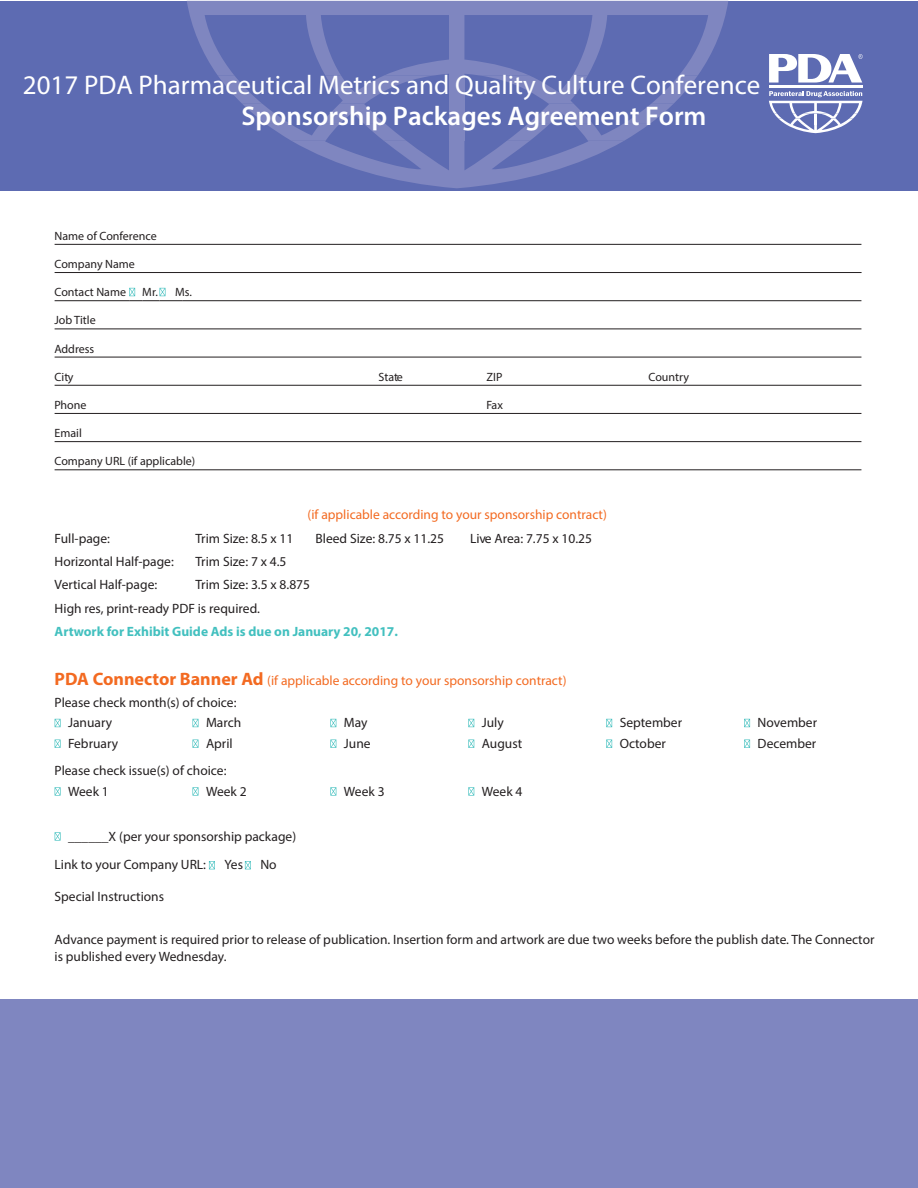
<style>
.page{position:relative;width:918px;height:1188px;background:#fff}
.page>*{position:absolute;margin:0;border:0;box-sizing:border-box;transform-origin:0 0}
.t1{font:27px "Myriad Pro";color:#fff}
.t2{font:600 27px "Myriad Pro";color:#fff}
.t3{font:300 13.5px/20.7px "Myriad Pro";color:#231f20}
.t4{font:13.5px/28.8px "Myriad Pro";color:#231f20}
.t5{font:13.5px/21.6px "Myriad Pro";color:#f36a21}
.t6{font:700 13.5px "Myriad Pro";color:#42c0bf}
.t7{font:300 12px "Myriad Pro";color:#231f20}
.s1{font-weight:700;font-size:18px}
.s2{color:#231f20}
</style>
<div class="page">
<hr style="left:55px;top:244px;width:806px;height:1px;background:#231f20">
<hr style="left:55px;top:272px;width:807px;height:1px;background:#231f20">
<hr style="left:55px;top:300px;width:74px;height:1px;background:#231f20">
<hr style="left:182px;top:300px;width:679px;height:1px;background:#231f20">
<hr style="left:55px;top:329px;width:806px;height:1px;background:#231f20">
<hr style="left:55px;top:357px;width:806px;height:1px;background:#231f20">
<hr style="left:55px;top:385px;width:806px;height:1px;background:#231f20">
<hr style="left:55px;top:413px;width:806px;height:1px;background:#231f20">
<hr style="left:55px;top:441px;width:806px;height:1px;background:#231f20">
<hr style="left:55px;top:470px;width:806px;height:1px;background:#231f20">
<svg style="left:129px;top:288px;width:53px;height:13px"></svg>
<svg style="left:55px;top:719px;width:6px;height:8px"></svg>
<svg style="left:55px;top:740px;width:6px;height:8px"></svg>
<svg style="left:193px;top:719px;width:5px;height:8px"></svg>
<svg style="left:193px;top:740px;width:5px;height:8px"></svg>
<svg style="left:330px;top:719px;width:6px;height:8px"></svg>
<svg style="left:330px;top:740px;width:6px;height:8px"></svg>
<svg style="left:468px;top:719px;width:6px;height:8px"></svg>
<svg style="left:468px;top:740px;width:6px;height:8px"></svg>
<svg style="left:606px;top:719px;width:6px;height:8px"></svg>
<svg style="left:606px;top:740px;width:6px;height:8px"></svg>
<svg style="left:744px;top:719px;width:6px;height:8px"></svg>
<svg style="left:744px;top:740px;width:6px;height:8px"></svg>
<svg style="left:55px;top:787px;width:6px;height:9px"></svg>
<svg style="left:193px;top:787px;width:5px;height:9px"></svg>
<svg style="left:330px;top:787px;width:6px;height:9px"></svg>
<svg style="left:468px;top:787px;width:6px;height:9px"></svg>
<svg style="left:55px;top:832px;width:6px;height:9px"></svg>
<svg style="left:209px;top:861px;width:6px;height:8px"></svg>
<svg style="left:245px;top:861px;width:6px;height:8px"></svg>
<div style="left:0;top:1px;width:918px;height:189px;background:#5d6bb2"></div>
<svg style="left:187px;top:1px;width:541px;height:187px"></svg>
<hr style="left:769px;top:85px;width:94px;height:2px;background:#fff">
<svg style="left:769px;top:91px;width:94px;height:42px"></svg>
<svg style="left:769px;top:54px;width:94px;height:29px"></svg>
<div style="left:0;top:999px;width:918px;height:189px;background:#7f86c0"></div>
<h1 class="t1" style="left:23px;top:68px;width:739px">2017 PDA Pharmaceutical Metrics and Quality Culture Conference</h1>
<h1 class="t2" style="left:241px;top:99px;width:467px">Sponsorship Packages Agreement Form</h1>
<p class="t7" style="left:55px;top:228px;width:104px">Name of Conference</p>
<p class="t7" style="left:55px;top:257px;width:82px">Company Name</p>
<p class="t7" style="left:55px;top:285px;width:73px">Contact Name</p>
<p class="t7" style="left:142px;top:285px;width:51px">Mr. Ms.</p>
<p class="t7" style="left:55px;top:313px;width:43px">Job Title</p>
<p class="t7" style="left:55px;top:341px;width:41px">Address</p>
<p class="t7" style="left:55px;top:369px;width:20px">City</p>
<p class="t7" style="left:379px;top:369px;width:26px">State</p>
<p class="t7" style="left:487px;top:369px;width:17px">ZIP</p>
<p class="t7" style="left:649px;top:369px;width:42px">Country</p>
<p class="t7" style="left:55px;top:398px;width:33px">Phone</p>
<p class="t7" style="left:487px;top:398px;width:18px">Fax</p>
<p class="t7" style="left:55px;top:426px;width:29px">Email</p>
<p class="t7" style="left:55px;top:454px;width:142px">Company URL (if applicable)</p>
<p class="t5" style="left:308px;top:504px;width:301px">(if applicable according to your sponsorship contract)</p>
<p class="t4" style="left:55px;top:524px;width:57px">Full-page:</p>
<p class="t3" style="left:196px;top:528px;width:99px">Trim Size: 8.5 x 11</p>
<p class="t3" style="left:316px;top:528px;width:130px">Bleed Size: 8.75 x 11.25</p>
<p class="t3" style="left:470px;top:528px;width:124px">Live Area: 7.75 x 10.25</p>
<p class="t4" style="left:55px;top:547px;width:121px">Horizontal Half-page:</p>
<p class="t3" style="left:196px;top:551px;width:92px">Trim Size: 7 x 4.5</p>
<p class="t4" style="left:55px;top:570px;width:104px">Vertical Half-page:</p>
<p class="t3" style="left:196px;top:574px;width:116px">Trim Size: 3.5 x 8.875</p>
<p class="t4" style="left:55px;top:594px;width:207px">High res, print-ready PDF is required.</p>
<p class="t6" style="left:55px;top:623px;width:345px">Artwork for Exhibit Guide Ads is due on January 20, 2017.</p>
<p class="t5" style="left:55px;top:669px;width:513px"><span class="s1">PDA Connector Banner Ad</span> (if applicable according to your sponsorship contract)<br><span class="s2">Please check month(s) of choice:</span></p>
<p class="t3" style="left:68px;top:712px;width:52px">January<br>February</p>
<p class="t3" style="left:206px;top:712px;width:37px">March<br>April</p>
<p class="t3" style="left:344px;top:712px;width:28px">May<br>June</p>
<p class="t3" style="left:482px;top:712px;width:42px">July<br>August</p>
<p class="t3" style="left:620px;top:712px;width:64px">September<br>October</p>
<p class="t3" style="left:758px;top:712px;width:61px">November<br>December</p>
<p class="t4" style="left:55px;top:756px;width:173px">Please check issue(s) of choice:</p>
<p class="t3" style="left:68px;top:781px;width:42px">Week 1</p>
<p class="t3" style="left:206px;top:781px;width:42px">Week 2</p>
<p class="t3" style="left:344px;top:781px;width:42px">Week 3</p>
<p class="t3" style="left:482px;top:781px;width:42px">Week 4</p>
<p class="t4" style="left:55px;top:821px;width:243px;text-indent:14px">______X (per your sponsorship package)<br>Link to your Company URL:</p>
<p class="t3" style="left:224px;top:854px;width:20px">Yes</p>
<p class="t3" style="left:260px;top:854px;width:18px">No</p>
<p class="t3" style="left:55px;top:886px;width:111px">Special Instructions</p>
<p class="t3" style="left:55px;top:932px;width:821px;line-height:16.2px">Advance payment is required prior to release of publication. Insertion form and artwork are due two weeks before the publish date. The Connector is published every Wednesday.</p>
</div>
